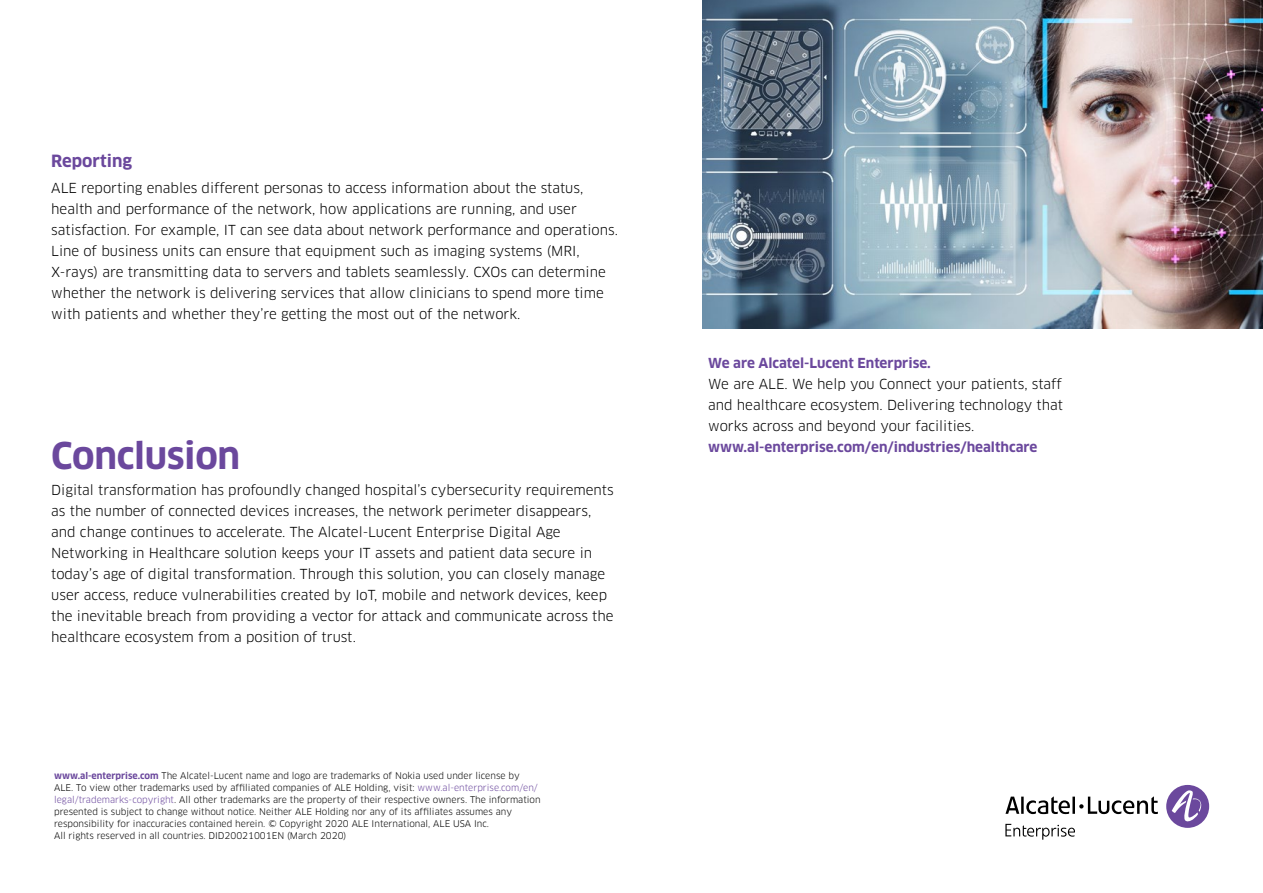
<style>
.page{position:relative;width:1263px;height:893px;background:#fff}
.page>*{position:absolute;margin:0;border:0;box-sizing:border-box;transform-origin:0 0}
.t1{font:700 36px "Clan OT";letter-spacing:-.01em;color:#6b489d}
.t2{font:700 16.5px "Clan OT";color:#6b489d}
.t3{font:13.5px/21px "Clan OT";color:#000}
.t4{font:700 13.5px "Clan OT";color:#6b489d}
.t5{font:9px/12px "Clan OT";color:#000}
.s1{font-weight:700;color:#6b489d}
.s2{color:#6b489d}
</style>
<div class="page">
<img style="left:703px;top:0;width:560px;height:329px">
<div style="left:1166px;top:785px;width:43px;height:43px;background:#6b489d;border-radius:50%"></div>
<svg style="left:1172px;top:790px;width:32px;height:32px"></svg>
<svg style="left:1005px;top:796px;width:153px;height:18px"></svg>
<svg style="left:1005px;top:824px;width:70px;height:16px"></svg>
<p class="t2" style="left:51px;top:151px;width:82px">Reporting</p>
<p class="t3" style="left:51px;top:178px;width:568px">ALE reporting enables different personas to access information about the status, health and performance of the network, how applications are running, and user satisfaction. For example, IT can see data about network performance and operations.<br>Line of business units can ensure that equipment such as imaging systems (MRI, X-rays) are transmitting data to servers and tablets seamlessly. CXOs can determine whether the network is delivering services that allow clinicians to spend more time with patients and whether they’re getting the most out of the network.</p>
<h1 class="t1" style="left:51px;top:435px;width:190px">Conclusion</h1>
<p class="t3" style="left:51px;top:480px;width:564px">Digital transformation has profoundly changed hospital’s cybersecurity requirements as the number of connected devices increases, the network perimeter disappears, and change continues to accelerate. The Alcatel-Lucent Enterprise Digital Age Networking in Healthcare solution keeps your IT assets and patient data secure in today’s age of digital transformation. Through this solution, you can closely manage user access, reduce vulnerabilities created by IoT, mobile and network devices, keep the inevitable breach from providing a vector for attack and communicate across the healthcare ecosystem from a position of trust.</p>
<p class="t5" style="left:54px;top:770px;width:488px"><span class="s1">www.al-enterprise.com</span> The Alcatel-Lucent name and logo are trademarks of Nokia used under license by ALE. To view other trademarks used by affiliated companies of ALE Holding, visit: <span class="s2">www.al-enterprise.com/en/ legal/trademarks-copyright</span>. All other trademarks are the property of their respective owners. The information presented is subject to change without notice. Neither ALE Holding nor any of its affiliates assumes any responsibility for inaccuracies contained herein. © Copyright 2020 ALE International, ALE USA Inc.<br>All rights reserved in all countries. DID20021001EN (March 2020)</p>
<p class="t4" style="left:708px;top:355px;width:224px">We are Alcatel-Lucent Enterprise.</p>
<p class="t3" style="left:708px;top:374px;width:356px;text-align:justify">We are ALE. We help you Connect your patients, staff and healthcare ecosystem. Delivering technology that works across and beyond your facilities.</p>
<p class="t4" style="left:708px;top:439px;width:331px">www.al-enterprise.com/en/industries/healthcare</p>
</div>
